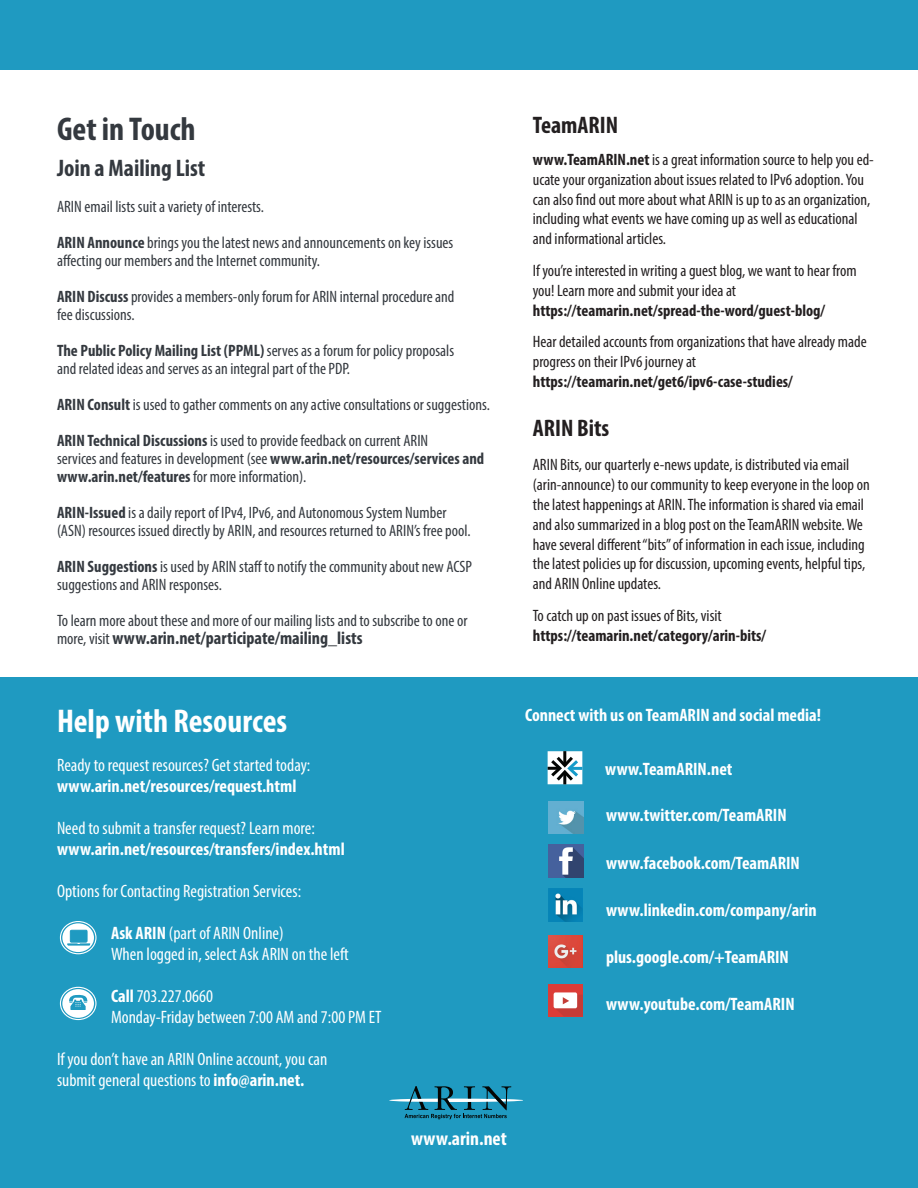
<style>
.page{position:relative;width:918px;height:1188px;background:#1f9ac1}
.page>*{position:absolute;margin:0;border:0;box-sizing:border-box;transform-origin:0 0}
.t1{font:700 condensed 33px "Myriad Pro";color:#fff}
.t2{font:700 condensed 33px "Myriad Pro";color:#34393f}
.t3{font:700 condensed 24px "Myriad Pro";color:#34393f}
.t4{font:700 condensed 24px "Myriad Pro";color:#231f20}
.t5{font:700 condensed 19.5px "Myriad Pro";color:#fff}
.t6{font:condensed 18px "Myriad Pro";color:#fff}
.t7{font:700 condensed 18px "Myriad Pro";color:#fff}
.t8{font:700 condensed 18px "Myriad Pro";color:#34393f}
.t9{font:condensed 16.5px/18px "Myriad Pro";color:#34393f}
.t10{font:condensed 16.5px/19.8px "Myriad Pro";color:#231f20}
.t11{font:700 condensed 16.5px "Myriad Pro";color:#231f20}
.t12{font:700 condensed 16.5px "Myriad Pro";color:#34393f}
.s1{font-weight:700}
.s2{font-weight:400}
.s3{font-weight:400;font-size:16.5px}
</style>
<div class="page">
<div style="left:0;top:70px;width:918px;height:607px;background:#fff"></div>
<div style="left:549px;top:984px;width:34px;height:33px;background:#dc3c37"></div>
<img style="left:548px;top:888px;width:35px;height:33px">
<img style="left:549px;top:935px;width:34px;height:33px">
<img style="left:549px;top:845px;width:34px;height:33px">
<img style="left:548px;top:801px;width:35px;height:33px">
<div style="left:554px;top:992px;width:23px;height:16px;background:#fff;border-radius:2px"></div>
<svg style="left:555px;top:995px;width:28px;height:21px"></svg>
<svg style="left:389px;top:1086px;width:134px;height:33px"></svg>
<svg style="left:548px;top:751px;width:34px;height:33px"></svg>
<div style="left:60px;top:987px;width:37px;height:33px;border:1px solid #fff;border-radius:50%"></div>
<div style="left:62px;top:989px;width:32px;height:29px;background:#fff;border-radius:50%"></div>
<svg style="left:69px;top:994px;width:19px;height:16px"></svg>
<div style="left:60px;top:921px;width:37px;height:33px;border:1px solid #fff;border-radius:50%"></div>
<svg style="left:62px;top:923px;width:32px;height:29px"></svg>
<div style="left:70px;top:930px;width:17px;height:12px;background:#1f9ac1;border:1px solid #1f9ac1"></div>
<svg style="left:68px;top:944px;width:22px;height:1px"></svg>
<p class="t2" style="left:57px;top:109px;width:140px">Get in Touch</p>
<p class="t3" style="left:57px;top:153px;width:150px">Join a Mailing List</p>
<p class="t9" style="left:57px;top:198px;width:209px">ARIN email lists suit a variety of interests.</p>
<p class="t9" style="left:57px;top:234px;width:398px"><span class="s1">ARIN Announce</span> brings you the latest news and announcements on key issues</p>
<p class="t9" style="left:57px;top:252px;width:265px">affecting our members and the Internet community.</p>
<p class="t9" style="left:57px;top:288px;width:399px"><span class="s1">ARIN Discuss</span> provides a members-only forum for ARIN internal procedure and</p>
<p class="t9" style="left:57px;top:306px;width:79px">fee discussions.</p>
<p class="t12" style="left:57px;top:340px;width:399px">The Public Policy Mailing List (PPML) <span class="s2">serves as a forum for policy proposals</span></p>
<p class="t9" style="left:57px;top:360px;width:295px">and related ideas and serves as an integral part of the PDP.</p>
<p class="t9" style="left:57px;top:396px;width:434px"><span class="s1">ARIN Consult</span> is used to gather comments on any active consultations or suggestions.</p>
<p class="t9" style="left:57px;top:432px;width:373px"><span class="s1">ARIN Technical Discussions</span> is used to provide feedback on current ARIN</p>
<p class="t9" style="left:57px;top:450px;width:429px">services and features in development (see <span class="s1">www.arin.net/resources/services and www.arin.net/features</span> for more information).</p>
<p class="t9" style="left:57px;top:504px;width:391px"><span class="s1">ARIN-Issued</span> is a daily report of IPv4, IPv6, and Autonomous System Number</p>
<p class="t9" style="left:57px;top:522px;width:415px">(ASN) resources issued directly by ARIN, and resources returned to ARIN’s free pool.</p>
<p class="t9" style="left:57px;top:558px;width:417px"><span class="s1">ARIN Suggestions</span> is used by ARIN staff to notify the community about new ACSP suggestions and ARIN responses.</p>
<p class="t9" style="left:57px;top:612px;width:412px">To learn more about these and more of our mailing lists and to subscribe to one or</p>
<p class="t8" style="left:57px;top:627px;width:307px"><span class="s3">more, visit</span> www.arin.net/participate/mailing_lists</p>
<p class="t4" style="left:533px;top:110px;width:87px">TeamARIN</p>
<p class="t10" style="left:533px;top:149px;width:343px"><span class="s1">www.TeamARIN.net</span> is a great information source to help you ed&shy;ucate your organization about issues related to IPv6 adoption. You can also find out more about what ARIN is up to as an organization, including what events we have coming up as well as educational and informational articles.</p>
<p class="t10" style="left:533px;top:260px;width:325px">If you’re interested in writing a guest blog, we want to hear from you! Learn more and submit your idea at</p>
<p class="t11" style="left:533px;top:300px;width:294px">https://teamarin.net/spread-the-word/guest-blog/</p>
<p class="t10" style="left:533px;top:332px;width:335px">Hear detailed accounts from organizations that have already made progress on their IPv6 journey at</p>
<p class="t11" style="left:533px;top:371px;width:262px">https://teamarin.net/get6/ipv6-case-studies/</p>
<p class="t4" style="left:533px;top:413px;width:78px">ARIN Bits</p>
<p class="t10" style="left:533px;top:455px;width:338px">ARIN Bits, our quarterly e-news update, is distributed via email (arin-announce) to our community to keep everyone in the loop on the latest happenings at ARIN. The information is shared via email and also summarized in a blog post on the TeamARIN website. We have several different “bits” of information in each issue, including the latest policies up for discussion, upcoming events, helpful tips, and ARIN Online updates.</p>
<p class="t10" style="left:533px;top:605px;width:190px">To catch up on past issues of Bits, visit</p>
<p class="t11" style="left:533px;top:625px;width:235px">https://teamarin.net/category/arin-bits/</p>
<p class="t1" style="left:57px;top:700px;width:232px">Help with Resources</p>
<p class="t6" style="left:57px;top:754px;width:255px">Ready to request resources? Get started today:</p>
<p class="t7" style="left:57px;top:775px;width:241px">www.arin.net/resources/request.html</p>
<p class="t6" style="left:57px;top:817px;width:259px">Need to submit a transfer request? Learn more:</p>
<p class="t7" style="left:57px;top:838px;width:289px">www.arin.net/resources/transfers/index.html</p>
<p class="t6" style="left:57px;top:880px;width:246px">Options for Contacting Registration Services:</p>
<p class="t6" style="left:111px;top:922px;width:174px"><span class="s1">Ask ARIN</span> (part of ARIN Online)</p>
<p class="t6" style="left:111px;top:943px;width:239px">When logged in, select Ask ARIN on the left</p>
<p class="t6" style="left:111px;top:985px;width:103px"><span class="s1">Call</span> 703.227.0660</p>
<p class="t6" style="left:111px;top:1006px;width:272px">Monday-Friday between 7:00 AM and 7:00 PM ET</p>
<p class="t6" style="left:57px;top:1048px;width:272px">If you don’t have an ARIN Online account, you can</p>
<p class="t6" style="left:57px;top:1069px;width:249px">submit general questions to <span class="s1">info@arin.net.</span></p>
<p class="t7" style="left:525px;top:704px;width:298px">Connect with us on TeamARIN and social media!</p>
<p class="t7" style="left:605px;top:758px;width:129px">www.TeamARIN.net</p>
<p class="t7" style="left:606px;top:804px;width:182px">www.twitter.com/TeamARIN</p>
<p class="t7" style="left:606px;top:851px;width:195px">www.facebook.com/TeamARIN</p>
<p class="t7" style="left:606px;top:898px;width:212px">www.linkedin.com/company/arin</p>
<p class="t7" style="left:606px;top:945px;width:184px">plus.google.com/+TeamARIN</p>
<p class="t7" style="left:606px;top:993px;width:190px">www.youtube.com/TeamARIN</p>
<p class="t5" style="left:411px;top:1126px;width:97px">www.arin.net</p>
</div>
